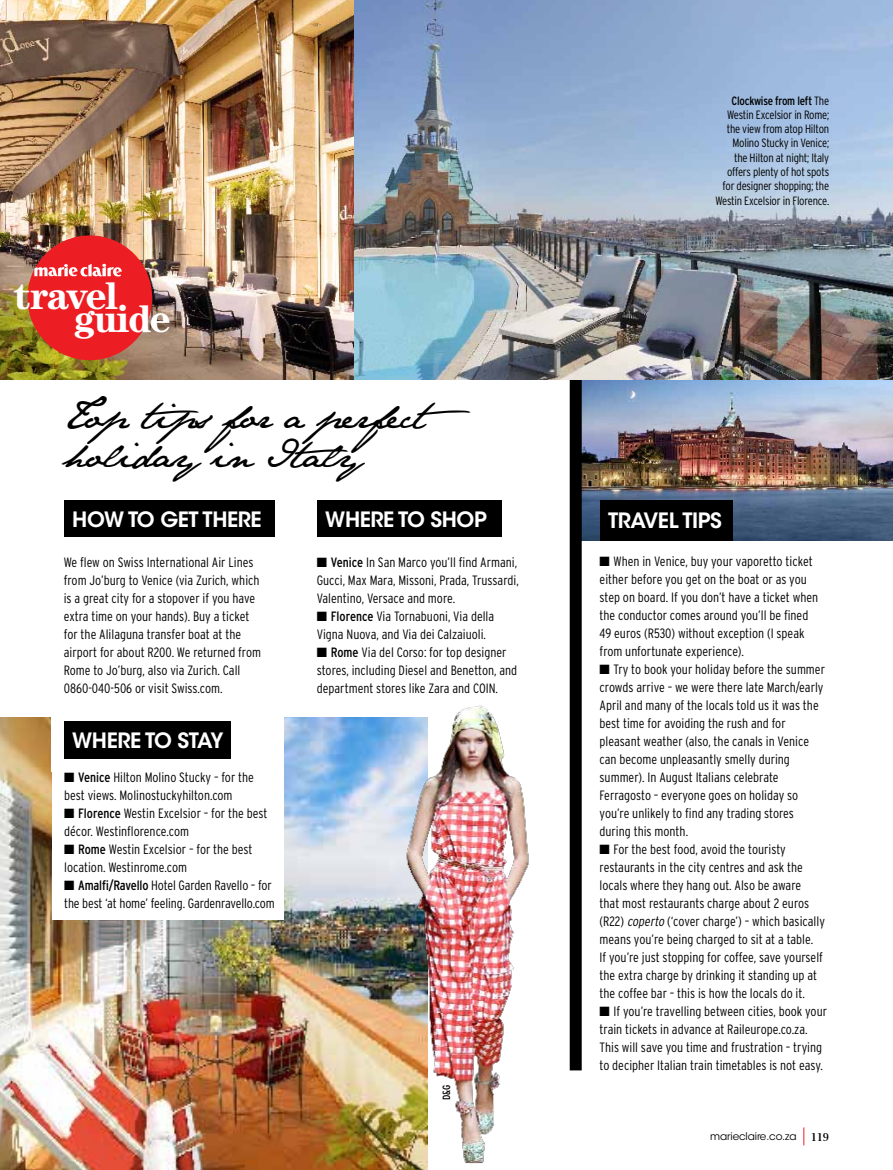
<style>
.page{position:relative;width:893px;height:1170px;background:#fff}
.page>*{position:absolute;margin:0;border:0;box-sizing:border-box;transform-origin:0 0}
.t1{font:700 39.15px "Century Std";letter-spacing:-.03em;color:#fff}
.t2{font:36.6px/39.3px "Jane Austen";letter-spacing:-.02em;color:#000}
.t3{font:600 21px "ITC Avant Garde Std";letter-spacing:-.02em;color:#fff}
.t4{font:300 condensed 13.5px/18px "Interstate";color:#000}
.t5{font:300 condensed 12px/14.2px "Interstate";letter-spacing:-.02em;color:#000;text-align:right}
.t6{font:10.5px "ITC Avant Garde Std";letter-spacing:-.01em;color:#000}
.t7{font:condensed 10.5px "Interstate";color:#000}
.s1{font-weight:400}
.s2{font-style:italic}
.s3{font-family:"Berling LT Std";font-weight:700;font-size:11.25px}
</style>
<div class="page">
<img style="left:0;top:717px;width:320px;height:452px">
<div style="left:52px;top:714px;width:232px;height:58px;background:#fff"></div>
<div style="left:52px;top:757px;width:232px;height:163px;background:#fff"></div>
<img style="left:582px;top:379px;width:311px;height:161px">
<img style="left:0;top:0;width:354px;height:379px">
<svg style="left:803px;top:1127px;width:1px;height:18px"></svg>
<div style="left:27px;top:235px;width:125px;height:125px;background:#ed1d24;border-radius:50%"></div>
<svg style="left:34px;top:264px;width:88px;height:13px"></svg>
<div style="left:64px;top:500px;width:210px;height:37px;background:#000"></div>
<div style="left:600px;top:500px;width:132px;height:40px;background:#000"></div>
<div style="left:570px;top:360px;width:12px;height:710px;background:#000"></div>
<img style="left:354px;top:0;width:539px;height:379px">
<div style="left:317px;top:500px;width:185px;height:37px;background:#000"></div>
<div style="left:64px;top:721px;width:167px;height:37px;background:#000"></div>
<img style="left:320px;top:687px;width:262px;height:482px">
<h1 class="t1" style="left:14px;top:272px;width:106px">travel</h1>
<h1 class="t1" style="left:74px;top:295px;width:98px">guide</h1>
<h2 class="t2" style="left:64px;top:395px;width:408px">Top tips for a perfect holiday in Italy</h2>
<p class="t5" style="left:715px;top:93px;width:115px"><span class="s1">Clockwise from left</span> The<br>Westin Excelsior in Rome; the view from atop Hilton<br>Molino Stucky in Venice;<br>the Hilton at night; Italy offers plenty of hot spots for designer shopping; the<br>Westin Excelsior in Florence.</p>
<h3 class="t3" style="left:72px;top:505px;width:191px">HOW TO GET THERE</h3>
<h3 class="t3" style="left:608px;top:507px;width:115px">TRAVEL TIPS</h3>
<p class="t4" style="left:317px;top:553px;width:203px">■ <span class="s1">Venice</span> In San Marco you’ll find Armani,<br>Gucci, Max Mara, Missoni, Prada, Trussardi,<br>Valentino, Versace and more.</p>
<p class="t4" style="left:317px;top:607px;width:179px">■ <span class="s1">Florence</span> Via Tornabuoni, Via della<br>Vigna Nuova, and Via dei Calzaiuoli.</p>
<p class="t4" style="left:317px;top:643px;width:202px">■ <span class="s1">Rome</span> Via del Corso: for top designer stores, including Diesel and Benetton, and department stores like Zara and COIN.</p>
<h3 class="t3" style="left:325px;top:505px;width:15px">WHERE</h3>
<h3 class="t3" style="left:398px;top:505px;width:90px">TO SHOP</h3>
<p class="t4" style="left:64px;top:553px;width:199px">We flew on Swiss International Air Lines from Jo’burg to Venice (via Zurich, which is a great city for a stopover if you have extra time on your hands). Buy a ticket for the Alilaguna transfer boat at the airport for about R200. We returned from Rome to Jo’burg, also via Zurich. Call 0860-040-506 or visit Swiss.com.</p>
<p class="t4" style="left:600px;top:551px;width:220px">■ When in Venice, buy your vaporetto ticket either before you get on the boat or as you step on board. If you don’t have a ticket when the conductor comes around you’ll be fined 49 euros (R530) without exception (I speak from unfortunate experience).</p>
<p class="t4" style="left:600px;top:659px;width:227px">■ Try to book your holiday before the summer crowds arrive – we were there late March/early April and many of the locals told us it was the best time for avoiding the rush and for pleasant weather (also, the canals in Venice can become unpleasantly smelly during summer). In August Italians celebrate Ferragosto – everyone goes on holiday so you’re unlikely to find any trading stores during this month.</p>
<p class="t4" style="left:600px;top:839px;width:227px">■ For the best food, avoid the touristy restaurants in the city centres and ask the locals where they hang out. Also be aware<br>that most restaurants charge about 2 euros (R22) <span class="s2">coperto</span> (‘cover charge’) – which basically means you’re being charged to sit at a table.<br>If you’re just stopping for coffee, save yourself the extra charge by drinking it standing up at the coffee bar – this is how the locals do it.</p>
<p class="t4" style="left:600px;top:1001px;width:229px">■ If you’re travelling between cities, book your train tickets in advance at Raileurope.co.za.<br>This will save you time and frustration – trying to decipher Italian train timetables is not easy.</p>
<h3 class="t3" style="left:72px;top:727px;width:153px">WHERE TO STAY</h3>
<p class="t4" style="left:64px;top:768px;width:191px">■ <span class="s1">Venice</span> Hilton Molino Stucky – for the best views. Molinostuckyhilton.com</p>
<p class="t4" style="left:64px;top:803px;width:205px">■ <span class="s1">Florence</span> Westin Excelsior – for the best décor. Westinflorence.com</p>
<p class="t4" style="left:64px;top:839px;width:190px">■ <span class="s1">Rome</span> Westin Excelsior – for the best location. Westinrome.com</p>
<p class="t4" style="left:64px;top:875px;width:212px">■ <span class="s1">Amalfi/Ravello</span> Hotel Garden Ravello – for the best ‘at home’ feeling. Gardenravello.com</p>
<p class="t7" style="left:441px;top:1099px;width:16px;rotate:-90deg">D&amp;G</p>
<p class="t6" style="left:710px;top:1129px;width:120px">marieclaire.co.za <span class="s3">119</span></p>
</div>
